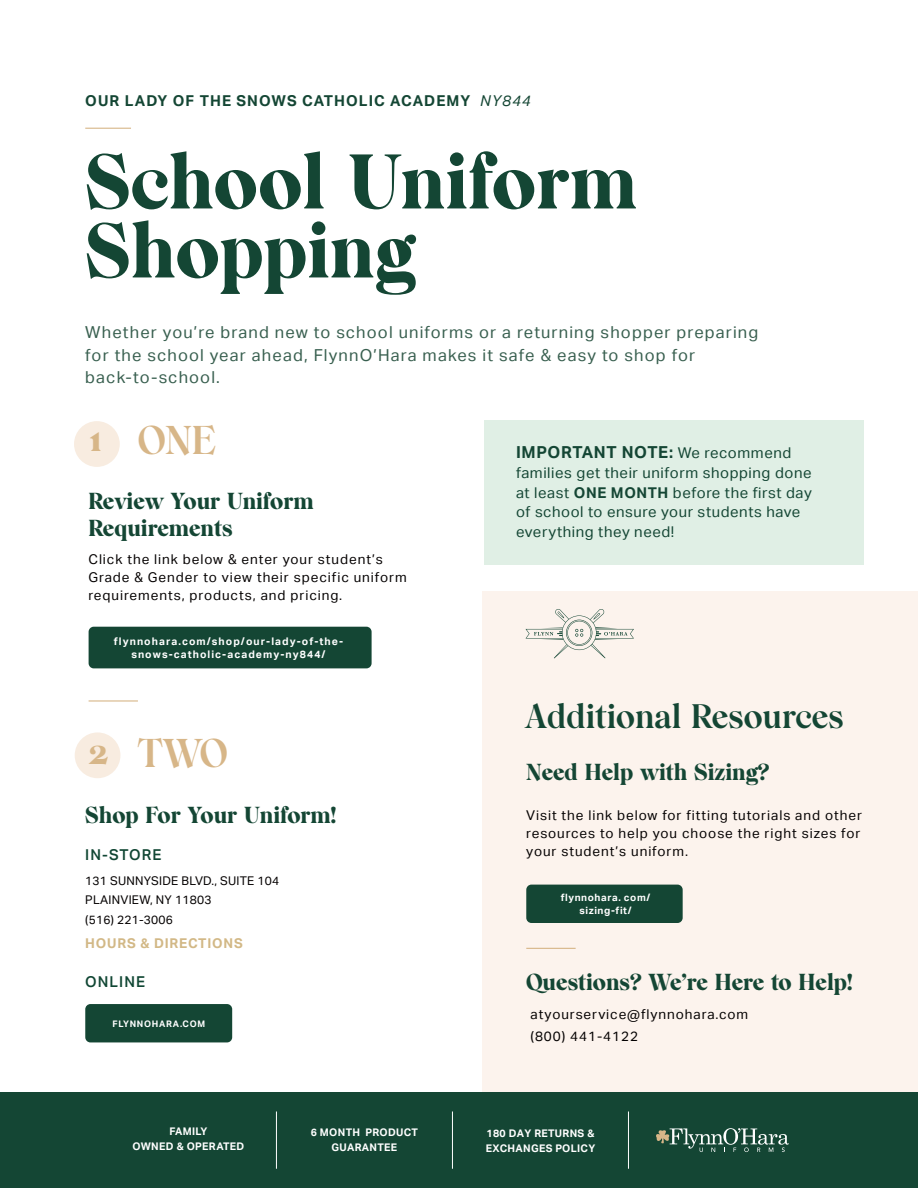
<style>
.page{position:relative;width:918px;height:1188px;background:#fff}
.page>*{position:absolute;margin:0;border:0;box-sizing:border-box;transform-origin:0 0}
.t1{font:900 75px/69px "Wulkan Display";color:#144634}
.t2{font:700 39px "Wulkan Display";letter-spacing:-.01em;color:#d7b688}
.t3{font:900 36px "Wulkan Display";color:#d7b688}
.t4{font:700 33px "Wulkan Display";color:#144634}
.t5{font:900 22.5px/27px "Wulkan Display";color:#144634}
.t6{font:16.5px/22.5px "Aktiv Grotesk";letter-spacing:.07em;color:#385f4f}
.t7{font:700 16.5px "Aktiv Grotesk";letter-spacing:.04em;color:#144634}
.t8{font:700 15px "Aktiv Grotesk";letter-spacing:.07em;color:#144634}
.t9{font:500 15px "Aktiv Grotesk";letter-spacing:.07em;color:#104633}
.t10{font:14.85px/19.8px "Aktiv Grotesk";letter-spacing:.04em;color:#144634}
.t11{font:13.5px/18px "Aktiv Grotesk";letter-spacing:.07em;color:#040101}
.t12{font:700 13.5px "Aktiv Grotesk";letter-spacing:.06em;color:#d2b886}
.t13{font:12px/19.5px "Aktiv Grotesk";letter-spacing:.02em;color:#040101}
.t14{font:700 10.5px/15px "Aktiv Grotesk";letter-spacing:.03em;color:#fff;text-align:center}
.t15{font:700 10.5px/13.5px "Aktiv Grotesk";letter-spacing:.1em;color:#fff;text-align:center}
.t16{font:700 10.05px/12.6px "Aktiv Grotesk";letter-spacing:.06em;color:#fff;text-align:center}
.t17{font:700 9px "Aktiv Grotesk";letter-spacing:.08em;color:#fff}
.s1{font-weight:400;font-style:italic}
.s2{font-weight:400;font-size:14.85px}
.s3{font-weight:700}
.s4{font-style:inherit}
</style>
<div class="page">
<div style="left:483px;top:591px;width:435px;height:502px;background:#fcf3ed"></div>
<div style="left:0;top:1093px;width:918px;height:95px;background:#144634"></div>
<svg style="left:656px;top:1128px;width:133px;height:24px"></svg>
<div style="left:74px;top:421px;width:46px;height:46px;background:#f8ece0;border-radius:50%"></div>
<div style="left:75px;top:732px;width:45px;height:46px;background:#f8ece0;border-radius:50%"></div>
<hr style="left:276px;top:1112px;width:1px;height:57px;background:#fff">
<hr style="left:452px;top:1112px;width:1px;height:57px;background:#fff">
<hr style="left:628px;top:1112px;width:1px;height:57px;background:#fff">
<div style="left:85px;top:1004px;width:147px;height:38px;background:#144634;border-radius:5px"></div>
<div style="left:89px;top:627px;width:283px;height:41px;background:#144634;border-radius:5px"></div>
<div style="left:484px;top:420px;width:380px;height:145px;background:#e0efe5"></div>
<hr style="left:85px;top:128px;width:46px;height:1px;background:#d7b688">
<hr style="left:89px;top:700px;width:49px;height:2px;background:#d7b688">
<div style="left:526px;top:885px;width:157px;height:38px;background:#144634;border-radius:5px"></div>
<hr style="left:526px;top:948px;width:50px;height:1px;background:#d7b688">
<svg style="left:526px;top:609px;width:108px;height:49px"></svg>
<p class="t8" style="left:85px;top:92px;width:447px">OUR LADY OF THE SNOWS CATHOLIC ACADEMY <span class="s1">NY844</span></p>
<h1 class="t1" style="left:85px;top:150px;width:553px">School Uniform<br>Shopping</h1>
<p class="t6" style="left:85px;top:322px;width:675px">Whether you’re brand new to school uniforms or a returning shopper preparing for the school year ahead, FlynnO’Hara makes it safe &amp; easy to shop for back-to-school.</p>
<h3 class="t3" style="left:90px;top:417px;width:14px">1</h3>
<h2 class="t2" style="left:138px;top:417px;width:79px">ONE</h2>
<h3 class="t5" style="left:88px;top:489px;width:227px">Review Your Uniform<br>Requirements</h3>
<p class="t11" style="left:88px;top:551px;width:320px">Click the link below &amp; enter your student’s<br>Grade &amp; Gender to view their specific uniform requirements, products, and pricing.</p>
<p class="t15" style="left:114px;top:634px;width:231px">flynnohara.com/shop/our-lady-of-the&shy;snows-catholic-academy-ny844/</p>
<h3 class="t3" style="left:89px;top:729px;width:21px">2</h3>
<h2 class="t2" style="left:138px;top:730px;width:91px">TWO</h2>
<h3 class="t5" style="left:85px;top:802px;width:253px">Shop For Your Uniform!</h3>
<p class="t9" style="left:85px;top:846px;width:78px">IN-STORE</p>
<p class="t13" style="left:85px;top:871px;width:196px">131 SUNNYSIDE BLVD., SUITE 104<br>PLAINVIEW, NY 11803<br>(516) 221-3006</p>
<p class="t12" style="left:85px;top:935px;width:159px">HOURS &amp; DIRECTIONS</p>
<p class="t9" style="left:85px;top:973px;width:61px">ONLINE</p>
<p class="t17" style="left:112px;top:1019px;width:94px">FLYNNOHARA.COM</p>
<p class="t7" style="left:516px;top:443px;width:277px">IMPORTANT NOTE: <span class="s2">We recommend</span></p>
<p class="t10" style="left:516px;top:463px;width:297px">families get their uniform shopping done at least <span class="s3">ONE MONTH</span> before the first day of school to ensure your students have everything they need!</p>
<h3 class="t4" style="left:526px;top:696px;width:320px">Additional Resources</h3>
<h3 class="t5" style="left:526px;top:759px;width:245px">Need Help with Sizing?</h3>
<p class="t11" style="left:526px;top:806px;width:337px;text-align:justify">Visit the link below for fitting tutorials and other resources to help you choose the right sizes for your student’s uniform.</p>
<p class="t16" style="left:561px;top:891px;width:91px">flynnohara. com/ sizing-fit/</p>
<h3 class="t5" style="left:526px;top:969px;width:328px">Questions? We’re Here to Help!</h3>
<p class="t11" style="left:531px;top:1003px;width:219px;line-height:22.5px">atyourservice@flynnohara.com (800) 441-4122</p>
<p class="t14" style="left:133px;top:1124px;width:113px">FAMILY<br>OWNED &amp; OPERATED</p>
<p class="t14" style="left:486px;top:1126px;width:111px;text-align:left"><span class="s4">180 DAY</span> RETURNS &amp;<br>EXCHANGES <span class="s4">POLICY</span></p>
<p class="t14" style="left:311px;top:1125px;width:109px"><span class="s4">6 MONTH</span> PRODUCT<br>GUARANTEE</p>
</div>
